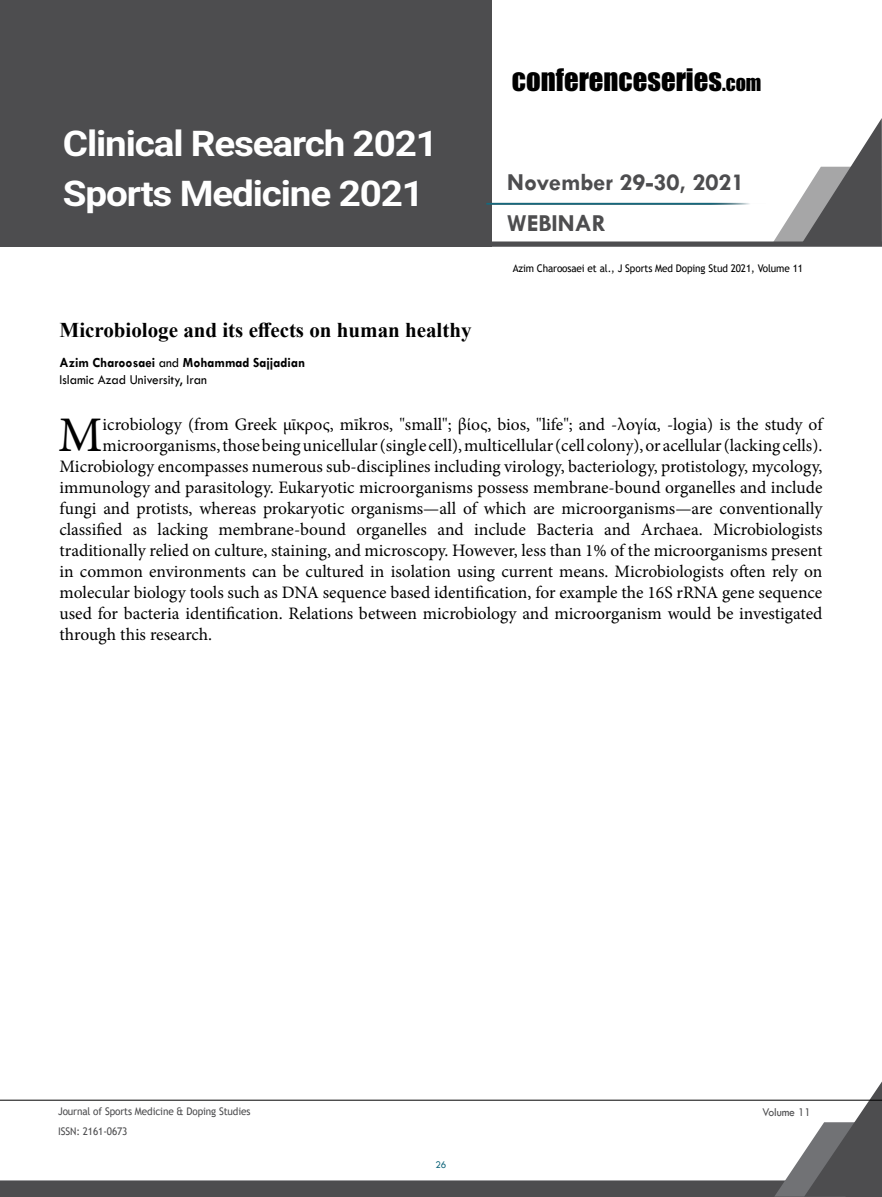
<style>
.page{position:relative;width:882px;height:1197px;background:#fff}
.page>*{position:absolute;margin:0;border:0;box-sizing:border-box;transform-origin:0 0}
.t1{font:49.88px "Minion Pro";color:#000}
.t2{font:700 35.35px/50.9px "Roboto";letter-spacing:-.03em;color:#fff;scale:1.09 1}
.t3{font:28.7px "Impact";color:#000}
.t4{font:700 24.68px/41.1px "Tw Cen";color:#4d4d4f}
.t5{font:700 21px "Times New Roman";color:#000}
.t6{font:17.5px "Minion Pro";color:#000}
.t7{font:700 14px/17.5px "Tw Cen";color:#000;scale:.95 1}
.t8{font:12.25px "Tw Cen";letter-spacing:-.01em;color:#4d4d4f;scale:.95 1}
.t9{font:10.5px "Trebuchet MS";letter-spacing:-.01em;color:#000;scale:.95 1}
.t10{font:10.5px "Trebuchet MS";letter-spacing:-.01em;color:#4d4d4f;scale:.95 1}
.t11{font:10.5px "Tw Cen";color:#15697e;scale:.95 1}
.s1{font-size:20.12px}
.s2{font-weight:400}
</style>
<div class="page">
<div style="left:0;top:0;width:492px;height:247px;background:#4d4d4f"></div>
<svg style="left:492px;top:118px;width:390px;height:129px"></svg>
<svg style="left:0;top:1081px;width:882px;height:116px"></svg>
<hr style="left:0;top:1100px;width:882px;height:1px;background:#000">
<hr style="left:486px;top:203px;width:280px;height:2px;background:#15697e">
<h2 class="t2" style="left:63px;top:116px;width:346px">Clinical Research 2021<br>Sports Medicine 2021</h2>
<h3 class="t3" style="left:512px;top:57px;width:251px">CONFERENCESERIES<span class="s1">.COM</span></h3>
<h3 class="t4" style="left:507px;top:161px;width:239px">November 29-30, 2021<br>WEBINAR</h3>
<p class="t9" style="left:513px;top:262px;width:307px">Azim Charoosaei et al., J Sports Med Doping Stud 2021, Volume 11</p>
<p class="t5" style="left:60px;top:314px;width:414px">Microbiologe and its effects on human healthy</p>
<p class="t7" style="left:60px;top:353px;width:260px">Azim Charoosaei <span class="s2">and</span> Mohammad Sajjadian<br><span class="s2">Islamic Azad University, Iran</span></p>
<h1 class="t1" style="left:58px;top:402px;width:46px">M</h1>
<p class="t6" style="left:103px;top:413px;width:721px">icrobiology (from Greek μῑκρος, mīkros, "small"; βίος, bios, "life"; and -λογία, -logia) is the study of</p>
<p class="t6" style="left:103px;top:434px;width:721px">microorganisms, those being unicellular (single cell), multicellular (cell colony), or acellular (lacking cells).</p>
<p class="t6" style="left:60px;top:455px;width:764px">Microbiology encompasses numerous sub-disciplines including virology, bacteriology, protistology, mycology,</p>
<p class="t6" style="left:60px;top:476px;width:764px">immunology and parasitology. Eukaryotic microorganisms possess membrane-bound organelles and include</p>
<p class="t6" style="left:60px;top:497px;width:764px">fungi and protists, whereas prokaryotic organisms—all of which are microorganisms—are conventionally</p>
<p class="t6" style="left:60px;top:518px;width:764px">classified as lacking membrane-bound organelles and include Bacteria and Archaea. Microbiologists</p>
<p class="t6" style="left:60px;top:539px;width:764px">traditionally relied on culture, staining, and microscopy. However, less than 1% of the microorganisms present</p>
<p class="t6" style="left:60px;top:560px;width:764px">in common environments can be cultured in isolation using current means. Microbiologists often rely on</p>
<p class="t6" style="left:60px;top:581px;width:764px">molecular biology tools such as DNA sequence based identification, for example the 16S rRNA gene sequence</p>
<p class="t6" style="left:60px;top:602px;width:764px">used for bacteria identification. Relations between microbiology and microorganism would be investigated</p>
<p class="t6" style="left:60px;top:623px;width:154px">through this research.</p>
<p class="t10" style="left:58px;top:1105px;width:204px">Journal of Sports Medicine &amp; Doping Studies</p>
<p class="t8" style="left:762px;top:1104px;width:53px">Volume 11</p>
<p class="t10" style="left:58px;top:1125px;width:75px">ISSN: 2161-0673</p>
<p class="t11" style="left:436px;top:1159px;width:13px">26</p>
</div>
